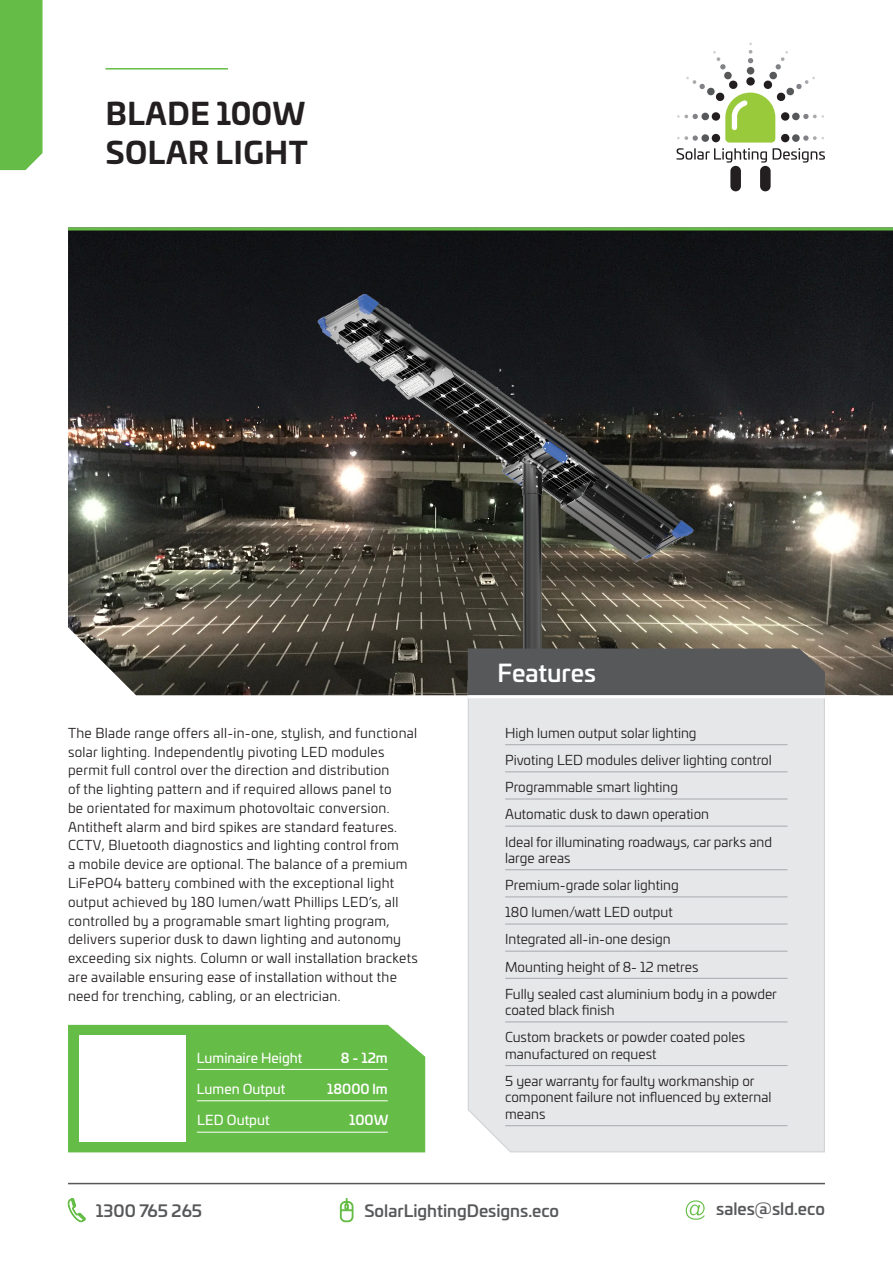
<style>
.page{position:relative;width:893px;height:1263px;background:#fff}
.page>*{position:absolute;margin:0;border:0;box-sizing:border-box;transform-origin:0 0}
.t1{font:700 30px/39px "Univia Pro";letter-spacing:.02em;color:#231f20}
.t2{font:500 24px "Univia Pro";color:#fff}
.t3{font:500 16.5px "Univia Pro";color:#57585a}
.t4{font:13.5px/18.8px "Univia Pro";letter-spacing:.02em;color:#231f20}
.t5{font:13.5px/16.5px "Univia Pro";color:#231f20}
.t6{font:13.5px "Univia Pro";color:#fff}
.t7{font:500 13.5px "Univia Pro";color:#fff}
</style>
<div class="page">
<img style="left:68px;top:230px;width:825px;height:465px">
<img style="left:301px;top:281px;width:409px;height:392px">
<hr style="left:105px;top:68px;width:123px;height:2px;background:#65bc46">
<div style="left:467px;top:680px;width:358px;height:473px;background:#e6e7e9"></div>
<div style="left:68px;top:1025px;width:357px;height:127px;background:#65bc46"></div>
<hr style="left:505px;top:744px;width:282px;height:1px;background:#a8a9ad">
<hr style="left:505px;top:771px;width:282px;height:1px;background:#a8a9ad">
<hr style="left:505px;top:799px;width:282px;height:1px;background:#a8a9ad">
<hr style="left:505px;top:826px;width:282px;height:1px;background:#a8a9ad">
<hr style="left:505px;top:869px;width:282px;height:1px;background:#a8a9ad">
<hr style="left:505px;top:896px;width:282px;height:1px;background:#a8a9ad">
<hr style="left:505px;top:924px;width:282px;height:1px;background:#a8a9ad">
<hr style="left:505px;top:951px;width:282px;height:1px;background:#a8a9ad">
<hr style="left:505px;top:978px;width:282px;height:1px;background:#a8a9ad">
<hr style="left:505px;top:1021px;width:282px;height:1px;background:#a8a9ad">
<hr style="left:505px;top:1065px;width:282px;height:1px;background:#a8a9ad">
<hr style="left:505px;top:1125px;width:282px;height:1px;background:#a8a9ad">
<div style="left:468px;top:648px;width:357px;height:47px;background:#57585a"></div>
<div style="left:0;top:0;width:43px;height:170px;background:#65bc46"></div>
<hr style="left:468px;top:695px;width:391px;height:3px;background:#fff">
<hr style="left:68px;top:227px;width:825px;height:3px;background:#65bc46">
<svg style="left:340px;top:1198px;width:13px;height:24px"></svg>
<svg style="left:68px;top:1198px;width:18px;height:24px"></svg>
<svg style="left:686px;top:1200px;width:19px;height:20px"></svg>
<hr style="left:68px;top:1183px;width:757px;height:1px;background:#57585a">
<div style="left:730px;top:166px;width:11px;height:25px;background:#231f20;border-radius:5px"></div>
<div style="left:760px;top:166px;width:11px;height:25px;background:#231f20;border-radius:5px"></div>
<svg style="left:676px;top:43px;width:149px;height:120px"></svg>
<div style="left:80px;top:1035px;width:106px;height:107px;background:#fff"></div>
<hr style="left:197px;top:1069px;width:191px;height:1px;background:#fff">
<hr style="left:197px;top:1100px;width:191px;height:1px;background:#fff">
<hr style="left:197px;top:1132px;width:191px;height:1px;background:#fff">
<p class="t1" style="left:106px;top:92px;width:204px">BLADE 100W<br>SOLAR LIGHT</p>
<p class="t4" style="left:68px;top:723px;width:351px">The Blade range offers all-in-one, stylish, and functional solar lighting. Independently pivoting LED modules permit full control over the direction and distribution<br>of the lighting pattern and if required allows panel to<br>be orientated for maximum photovoltaic conversion.<br>Antitheft alarm and bird spikes are standard features.<br>CCTV, Bluetooth diagnostics and lighting control from<br>a mobile device are optional. The balance of a premium LiFePO4 battery combined with the exceptional light output achieved by 180 lumen/watt Phillips LED’s, all controlled by a programable smart lighting program, delivers superior dusk to dawn lighting and autonomy exceeding six nights. Column or wall installation brackets are available ensuring ease of installation without the need for trenching, cabling, or an electrician.</p>
<p class="t6" style="left:197px;top:1047px;width:107px">Luminaire Height</p>
<p class="t7" style="left:341px;top:1047px;width:48px">8 - 12m</p>
<p class="t6" style="left:197px;top:1079px;width:90px">Lumen Output</p>
<p class="t7" style="left:327px;top:1078px;width:62px">18000 lm</p>
<p class="t6" style="left:197px;top:1110px;width:74px">LED Output</p>
<p class="t7" style="left:349px;top:1110px;width:41px">100W</p>
<p class="t2" style="left:497px;top:654px;width:100px">Features</p>
<p class="t5" style="left:505px;top:724px;width:193px">High lumen output solar lighting</p>
<p class="t5" style="left:505px;top:751px;width:268px">Pivoting LED modules deliver lighting control</p>
<p class="t5" style="left:505px;top:778px;width:174px">Programmable smart lighting</p>
<p class="t5" style="left:505px;top:805px;width:205px">Automatic dusk to dawn operation</p>
<p class="t5" style="left:505px;top:833px;width:268px">Ideal for illuminating roadways, car parks and large areas</p>
<p class="t5" style="left:505px;top:876px;width:175px">Premium-grade solar lighting</p>
<p class="t5" style="left:505px;top:903px;width:169px">180 lumen/watt LED output</p>
<p class="t5" style="left:505px;top:930px;width:167px">Integrated all-in-one design</p>
<p class="t5" style="left:505px;top:958px;width:195px">Mounting height of 8- 12 metres</p>
<p class="t5" style="left:505px;top:985px;width:273px">Fully sealed cast aluminium body in a powder coated black finish</p>
<p class="t5" style="left:505px;top:1028px;width:241px">Custom brackets or powder coated poles manufactured on request</p>
<p class="t5" style="left:505px;top:1072px;width:268px">5 year warranty for faulty workmanship or component failure not influenced by external means</p>
<p class="t3" style="left:96px;top:1198px;width:108px">1300 765 265</p>
<p class="t3" style="left:364px;top:1198px;width:196px">SolarLightingDesigns.eco</p>
<p class="t3" style="left:716px;top:1196px;width:110px">sales@sld.eco</p>
</div>
